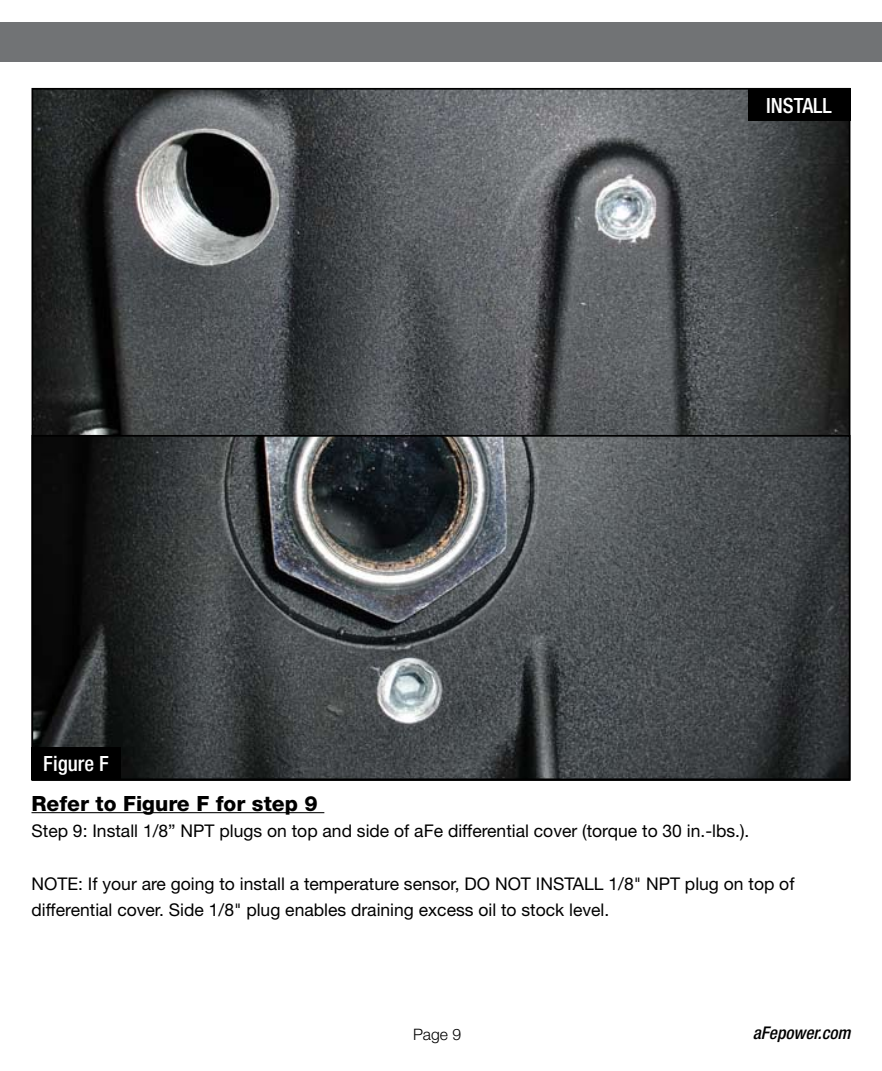
<style>
.page{position:relative;width:882px;height:1071px;background:#fff}
.page>*{position:absolute;margin:0;border:0;box-sizing:border-box;transform-origin:0 0}
.t1{font:800 21px "Helvetica Neue";color:#000}
.t2{font:500 condensed 21px "Helvetica Neue";color:#fff}
.t3{font:17.5px/26.2px "Helvetica Neue";color:#000}
.t4{font:italic 500 condensed 17.5px "Helvetica Neue";color:#000}
.t5{font:300 15.75px "Helvetica Neue";color:#000}
</style>
<div class="page">
<div style="left:0;top:23px;width:882px;height:39px;background:#717375"></div>
<hr style="left:32px;top:812px;width:292px;height:1px;background:#000">
<img style="left:35px;top:91px;width:812px;height:344px">
<img style="left:35px;top:438px;width:812px;height:339px">
<div style="left:32px;top:435px;width:818px;height:345px;border:2px solid #000"></div>
<div style="left:32px;top:747px;width:89px;height:33px;background:#000"></div>
<div style="left:748px;top:88px;width:102px;height:33px;background:#000"></div>
<p class="t2" style="left:43px;top:751px;width:67px">Figure F</p>
<p class="t2" style="left:766px;top:93px;width:67px">INSTALL</p>
<p class="t1" style="left:32px;top:791px;width:288px">Refer to Figure F for step 9</p>
<p class="t3" style="left:32px;top:818px;width:719px">Step 9: Install 1/8” NPT plugs on top and side of aFe differential cover (torque to 30 in.-lbs.).</p>
<p class="t3" style="left:32px;top:870px;width:765px">NOTE: If your are going to install a temperature sensor, DO NOT INSTALL 1/8" NPT plug on top of differential cover. Side 1/8" plug enables draining excess oil to stock level.</p>
<p class="t5" style="left:413px;top:1024px;width:50px">Page 9</p>
<p class="t4" style="left:753px;top:1023px;width:99px">aFepower.com</p>
</div>
